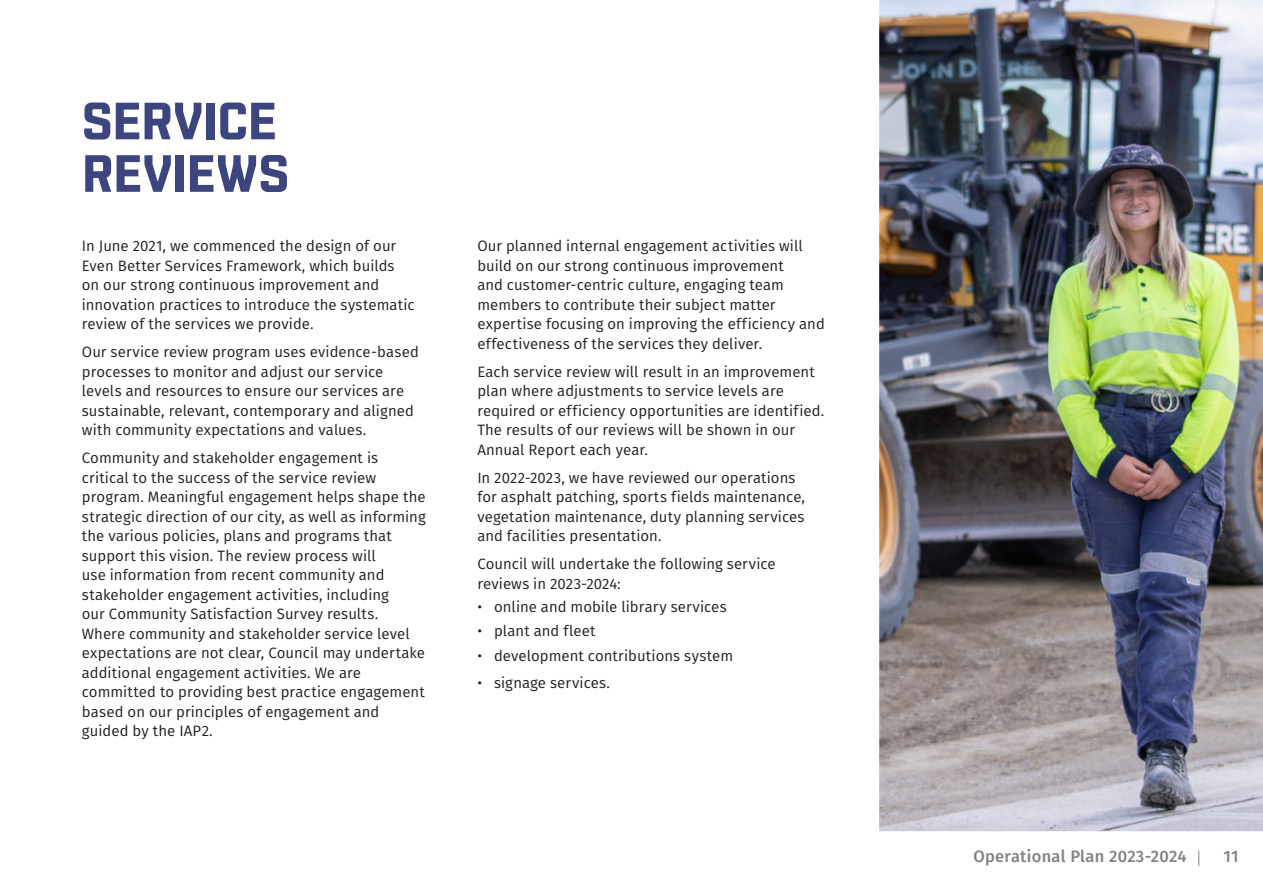
<style>
.page{position:relative;width:1263px;height:893px;background:#fff}
.page>*{position:absolute;margin:0;border:0;box-sizing:border-box;transform-origin:0 0}
.TOC_level_1{font:700 52.5px/52.5px "Shentox";letter-spacing:-.005em;color:#3d457f}
.t1{font:500 16.5px "Fira Sans";letter-spacing:.02em;color:#808285}
.t2{font:15px/19.5px "Fira Sans";letter-spacing:.005em;color:#231f20}
</style>
<div class="page">
<svg style="left:1198px;top:850px;width:1px;height:16px"></svg>
<img style="left:879px;top:0;width:384px;height:831px">
<p class="TOC_level_1" style="left:82px;top:95px;width:209px">SERVICE<br>REVIEWS</p>
<p class="t2" style="left:82px;top:236px;width:334px">In June 2021, we commenced the design of our Even Better Services Framework, which builds on our strong continuous improvement and innovation practices to introduce the systematic review of the services we provide.</p>
<p class="t2" style="left:82px;top:342px;width:338px">Our service review program uses evidence-based processes to monitor and adjust our service levels and resources to ensure our services are sustainable, relevant, contemporary and aligned with community expectations and values.</p>
<p class="t2" style="left:82px;top:448px;width:345px">Community and stakeholder engagement is critical to the success of the service review program. Meaningful engagement helps shape the strategic direction of our city, as well as informing the various policies, plans and programs that support this vision. The review process will<br>use information from recent community and stakeholder engagement activities, including<br>our Community Satisfaction Survey results.<br>Where community and stakeholder service level expectations are not clear, Council may undertake additional engagement activities. We are committed to providing best practice engagement based on our principles of engagement and guided by the IAP2.</p>
<p class="t2" style="left:477px;top:236px;width:349px">Our planned internal engagement activities will build on our strong continuous improvement<br>and customer-centric culture, engaging team members to contribute their subject matter expertise focusing on improving the efficiency and effectiveness of the services they deliver.</p>
<p class="t2" style="left:477px;top:361px;width:348px">Each service review will result in an improvement plan where adjustments to service levels are required or efficiency opportunities are identified.<br>The results of our reviews will be shown in our Annual Report each year.</p>
<p class="t2" style="left:477px;top:467px;width:329px">In 2022-2023, we have reviewed our operations for asphalt patching, sports fields maintenance, vegetation maintenance, duty planning services and facilities presentation.</p>
<p class="t2" style="left:477px;top:554px;width:300px">Council will undertake the following service reviews in 2023-2024:</p>
<p class="t2" style="left:477px;top:597px;width:251px">• online and mobile library services</p>
<p class="t2" style="left:477px;top:621px;width:120px">• plant and fleet</p>
<p class="t2" style="left:477px;top:646px;width:257px">• development contributions system</p>
<p class="t2" style="left:477px;top:672px;width:134px">• signage services.</p>
<p class="t1" style="left:973px;top:843px;width:214px">Operational Plan 2023-2024</p>
<p class="t1" style="left:1223px;top:843px;width:16px">11</p>
</div>
